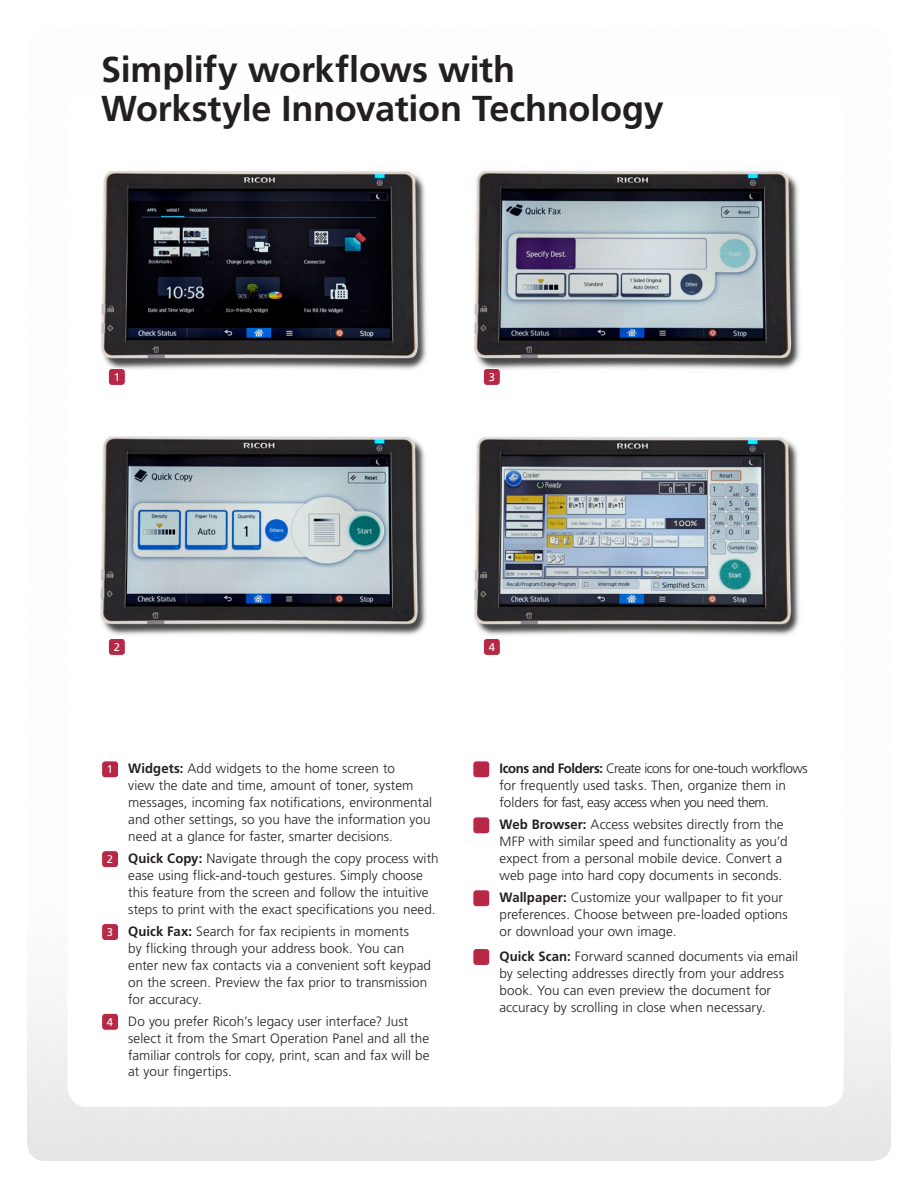
<style>
.page{position:relative;width:918px;height:1188px;background:#fff}
.page>*{position:absolute;margin:0;border:0;box-sizing:border-box;transform-origin:0 0}
.PG2_RIC2012-Pg4_Page{font:700 36px/39px "Frutiger LT Std";letter-spacing:-.01em;color:#231f20}
.PG2_RIC2012-Callouts{font:300 13.5px/16.8px "Frutiger LT Std";letter-spacing:.005em;color:#231f20}
.PG2_RIC2012-Callouts-2{font:300 13.5px/16.8px "Frutiger LT Std";letter-spacing:-.03em;color:#231f20}
.t1{font:11.25px "Frutiger LT Std";color:#fff}
.s1{font-weight:700}
</style>
<div class="page">
<div style="left:473px;top:761px;width:17px;height:17px;background:#b62846;border-radius:4px"></div>
<div style="left:473px;top:761px;width:17px;height:17px;border:1px solid #fff;border-radius:4px"></div>
<div style="left:473px;top:817px;width:17px;height:17px;background:#b62846;border-radius:4px"></div>
<div style="left:473px;top:817px;width:17px;height:17px;border:1px solid #fff;border-radius:4px"></div>
<div style="left:473px;top:890px;width:17px;height:17px;background:#b62846;border-radius:4px"></div>
<div style="left:473px;top:889px;width:17px;height:18px;border:1px solid #fff;border-radius:4px"></div>
<div style="left:473px;top:949px;width:17px;height:16px;background:#b62846;border-radius:4px"></div>
<div style="left:473px;top:948px;width:17px;height:18px;border:1px solid #fff;border-radius:4px"></div>
<div style="left:102px;top:761px;width:17px;height:17px;background:#b62846;border-radius:4px"></div>
<div style="left:101px;top:761px;width:18px;height:17px;border:1px solid #fff;border-radius:4px"></div>
<div style="left:102px;top:851px;width:17px;height:17px;background:#b62846;border-radius:4px"></div>
<div style="left:101px;top:850px;width:18px;height:18px;border:1px solid #fff;border-radius:4px"></div>
<div style="left:102px;top:924px;width:17px;height:17px;background:#b62846;border-radius:4px"></div>
<div style="left:101px;top:923px;width:18px;height:18px;border:1px solid #fff;border-radius:4px"></div>
<div style="left:102px;top:1013px;width:17px;height:17px;background:#b62846;border-radius:4px"></div>
<div style="left:101px;top:1013px;width:18px;height:18px;border:1px solid #fff;border-radius:4px"></div>
<img style="left:101px;top:171px;width:326px;height:199px">
<div style="left:108px;top:368px;width:17px;height:17px;background:#b62846;border-radius:4px"></div>
<div style="left:108px;top:368px;width:18px;height:18px;border:1px solid #fff;border-radius:4px"></div>
<img style="left:474px;top:167px;width:326px;height:203px">
<div style="left:483px;top:368px;width:17px;height:17px;background:#b62846;border-radius:4px"></div>
<div style="left:483px;top:368px;width:18px;height:18px;border:1px solid #fff;border-radius:4px"></div>
<img style="left:100px;top:436px;width:327px;height:199px">
<div style="left:108px;top:638px;width:17px;height:17px;background:#b62846;border-radius:4px"></div>
<div style="left:108px;top:638px;width:18px;height:18px;border:1px solid #fff;border-radius:4px"></div>
<img style="left:474px;top:437px;width:326px;height:199px">
<div style="left:483px;top:638px;width:17px;height:17px;background:#b62846;border-radius:4px"></div>
<div style="left:483px;top:638px;width:18px;height:18px;border:1px solid #fff;border-radius:4px"></div>
<p class="PG2_RIC2012-Pg4_Page" style="left:101px;top:51px;width:564px">Simplify workflows with<br>Workstyle Innovation Technology</p>
<p class="t1" style="left:114px;top:370px;width:8px">1</p>
<p class="t1" style="left:489px;top:370px;width:8px">3</p>
<p class="t1" style="left:114px;top:640px;width:8px">2</p>
<p class="t1" style="left:489px;top:640px;width:8px">4</p>
<p class="t1" style="left:107px;top:763px;width:8px">1</p>
<p class="PG2_RIC2012-Callouts" style="left:128px;top:760px;width:305px"><span class="s1">Widgets:</span> Add widgets to the home screen to<br>view the date and time, amount of toner, system messages, incoming fax notifications, environmental and other settings, so you have the information you need at a glance for faster, smarter decisions.</p>
<p class="t1" style="left:107px;top:852px;width:8px">2</p>
<p class="PG2_RIC2012-Callouts" style="left:128px;top:850px;width:312px"><span class="s1">Quick Copy:</span> Navigate through the copy process with ease using flick-and-touch gestures. Simply choose this feature from the screen and follow the intuitive steps to print with the exact specifications you need.</p>
<p class="t1" style="left:107px;top:925px;width:8px">3</p>
<p class="PG2_RIC2012-Callouts" style="left:128px;top:923px;width:304px"><span class="s1">Quick Fax:</span> Search for fax recipients in moments<br>by flicking through your address book. You can enter new fax contacts via a convenient soft keypad on the screen. Preview the fax prior to transmission for accuracy.</p>
<p class="t1" style="left:107px;top:1015px;width:8px">4</p>
<p class="PG2_RIC2012-Callouts" style="left:128px;top:1013px;width:303px">Do you prefer Ricoh’s legacy user interface? Just select it from the Smart Operation Panel and all the familiar controls for copy, print, scan and fax will be at your fingertips.</p>
<p class="PG2_RIC2012-Callouts-2" style="left:500px;top:760px;width:310px"><span class="s1">Icons and Folders:</span> Create icons for one-touch workflows for frequently used tasks. Then, organize them in folders for fast, easy access when you need them.</p>
<p class="PG2_RIC2012-Callouts" style="left:500px;top:817px;width:290px"><span class="s1">Web Browser:</span> Access websites directly from the MFP with similar speed and functionality as you’d expect from a personal mobile device. Convert a web page into hard copy documents in seconds.</p>
<p class="PG2_RIC2012-Callouts" style="left:500px;top:889px;width:290px"><span class="s1">Wallpaper:</span> Customize your wallpaper to fit your preferences. Choose between pre-loaded options or download your own image.</p>
<p class="PG2_RIC2012-Callouts" style="left:500px;top:948px;width:300px"><span class="s1">Quick Scan:</span> Forward scanned documents via email by selecting addresses directly from your address book. You can even preview the document for accuracy by scrolling in close when necessary.</p>
</div>
